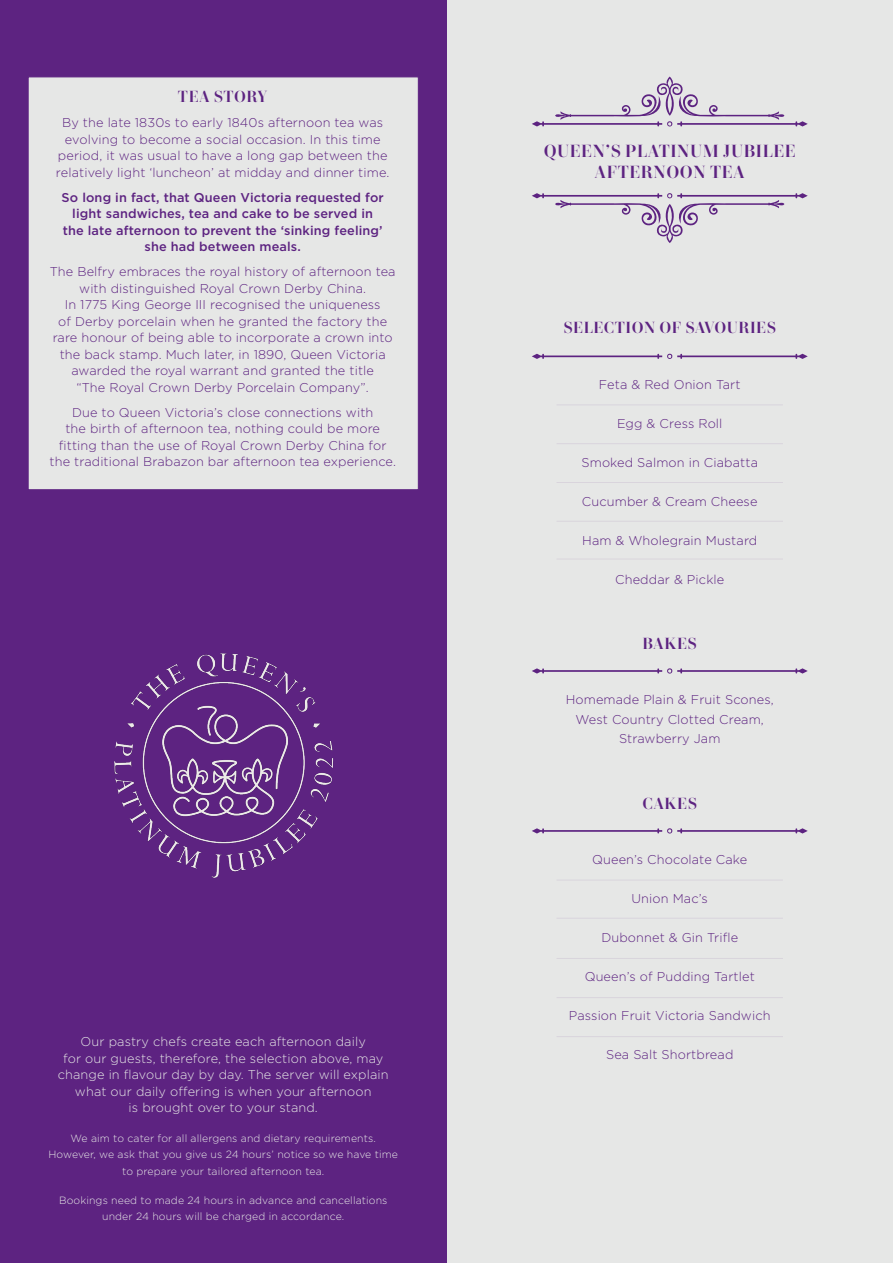
<style>
.page{position:relative;width:893px;height:1263px;background:#fff}
.page>*{position:absolute;margin:0;border:0;box-sizing:border-box;transform-origin:0 0}
.t1{font:500 18px/21px "Zesta";letter-spacing:.03em;color:#5d2381;text-align:center}
.t2{font:500 16.5px "Zesta";letter-spacing:.03em;color:#5d2381}
.t3{font:300 12.75px/16.5px "Gotham";letter-spacing:.01em;color:#5d2381;text-align:center}
.t4{font:300 12.75px/16.5px "Gotham";letter-spacing:.01em;color:#e6e7e6;text-align:center}
.t5{font:500 12.75px/16.5px "Gotham";letter-spacing:.01em;color:#5d2381;text-align:center}
.t6{font:300 10.5px/16.5px "Gotham";letter-spacing:.01em;color:#e6e7e6;text-align:center}
</style>
<div class="page">
<div style="left:446px;top:0;width:447px;height:1263px;background:#e6e7e6"></div>
<div style="left:0;top:0;width:446px;height:1263px;background:#5d2381"></div>
<div style="left:28px;top:77px;width:391px;height:413px;background:#e6e7e6;border:1px solid #5d2381"></div>
<hr style="left:556px;top:880px;width:227px;height:1px;background:#5d2381">
<hr style="left:556px;top:404px;width:227px;height:1px;background:#5d2381">
<hr style="left:556px;top:443px;width:227px;height:1px;background:#5d2381">
<hr style="left:556px;top:482px;width:227px;height:1px;background:#5d2381">
<hr style="left:556px;top:521px;width:227px;height:1px;background:#5d2381">
<hr style="left:556px;top:559px;width:227px;height:1px;background:#5d2381">
<hr style="left:556px;top:918px;width:227px;height:1px;background:#5d2381">
<hr style="left:556px;top:958px;width:227px;height:1px;background:#5d2381">
<hr style="left:556px;top:997px;width:227px;height:1px;background:#5d2381">
<hr style="left:556px;top:1036px;width:227px;height:1px;background:#5d2381">
<svg style="left:532px;top:828px;width:276px;height:6px"></svg>
<svg style="left:532px;top:668px;width:276px;height:6px"></svg>
<svg style="left:532px;top:353px;width:276px;height:6px"></svg>
<svg style="left:532px;top:193px;width:276px;height:50px"></svg>
<svg style="left:532px;top:77px;width:276px;height:50px"></svg>
<img style="left:114px;top:653px;width:220px;height:225px">
<p class="t2" style="left:178px;top:87px;width:91px">TEA STORY</p>
<p class="t3" style="left:56px;top:114px;width:335px">By the late 1830s to early 1840s afternoon tea was evolving to become a social occasion. In this time period, it was usual to have a long gap between the relatively light ‘luncheon’ at midday and dinner time.</p>
<p class="t5" style="left:62px;top:189px;width:324px">So long in fact, that Queen Victoria requested for light sandwiches, tea and cake to be served in the late afternoon to prevent the ‘sinking feeling’ she had between meals.</p>
<p class="t3" style="left:50px;top:263px;width:347px">The Belfry embraces the royal history of afternoon tea with distinguished Royal Crown Derby China.<br>In 1775 King George III recognised the uniqueness<br>of Derby porcelain when he granted the factory the rare honour of being able to incorporate a crown into the back stamp. Much later, in 1890, Queen Victoria awarded the royal warrant and granted the title<br>“The Royal Crown Derby Porcelain Company”.</p>
<p class="t3" style="left:50px;top:404px;width:348px">Due to Queen Victoria’s close connections with<br>the birth of afternoon tea, nothing could be more fitting than the use of Royal Crown Derby China for the traditional Brabazon bar afternoon tea experience.</p>
<p class="t4" style="left:58px;top:1033px;width:332px">Our pastry chefs create each afternoon daily<br>for our guests, therefore, the selection above, may change in flavour day by day. The server will explain what our daily offering is when your afternoon<br>is brought over to your stand.</p>
<p class="t6" style="left:48px;top:1129px;width:351px">We aim to cater for all allergens and dietary requirements.<br>However, we ask that you give us 24 hours’ notice so we have time to prepare your tailored afternoon tea.</p>
<p class="t6" style="left:59px;top:1192px;width:330px">Bookings need to made 24 hours in advance and cancellations under 24 hours will be charged in accordance.</p>
<h1 class="t1" style="left:544px;top:140px;width:253px">QUEEN’S PLATINUM JUBILEE<br>AFTERNOON TEA</h1>
<p class="t2" style="left:563px;top:318px;width:214px">SELECTION OF SAVOURIES</p>
<p class="t3" style="left:599px;top:376px;width:143px">Feta &amp; Red Onion Tart</p>
<p class="t3" style="left:617px;top:415px;width:107px">Egg &amp; Cress Roll</p>
<p class="t3" style="left:581px;top:454px;width:178px">Smoked Salmon in Ciabatta</p>
<p class="t3" style="left:582px;top:493px;width:177px">Cucumber &amp; Cream Cheese</p>
<p class="t3" style="left:582px;top:532px;width:177px">Ham &amp; Wholegrain Mustard</p>
<p class="t3" style="left:615px;top:571px;width:111px">Cheddar &amp; Pickle</p>
<p class="t2" style="left:643px;top:633px;width:56px">BAKES</p>
<p class="t3" style="left:566px;top:690px;width:209px;line-height:19.5px">Homemade Plain &amp; Fruit Scones,<br>West Country Clotted Cream,<br>Strawberry Jam</p>
<p class="t2" style="left:642px;top:793px;width:56px">CAKES</p>
<p class="t3" style="left:592px;top:851px;width:157px">Queen’s Chocolate Cake</p>
<p class="t3" style="left:631px;top:890px;width:78px">Union Mac’s</p>
<p class="t3" style="left:601px;top:929px;width:138px">Dubonnet &amp; Gin Trifle</p>
<p class="t3" style="left:585px;top:968px;width:172px">Queen’s of Pudding Tartlet</p>
<p class="t3" style="left:569px;top:1007px;width:203px">Passion Fruit Victoria Sandwich</p>
<p class="t3" style="left:606px;top:1046px;width:129px">Sea Salt Shortbread</p>
</div>
